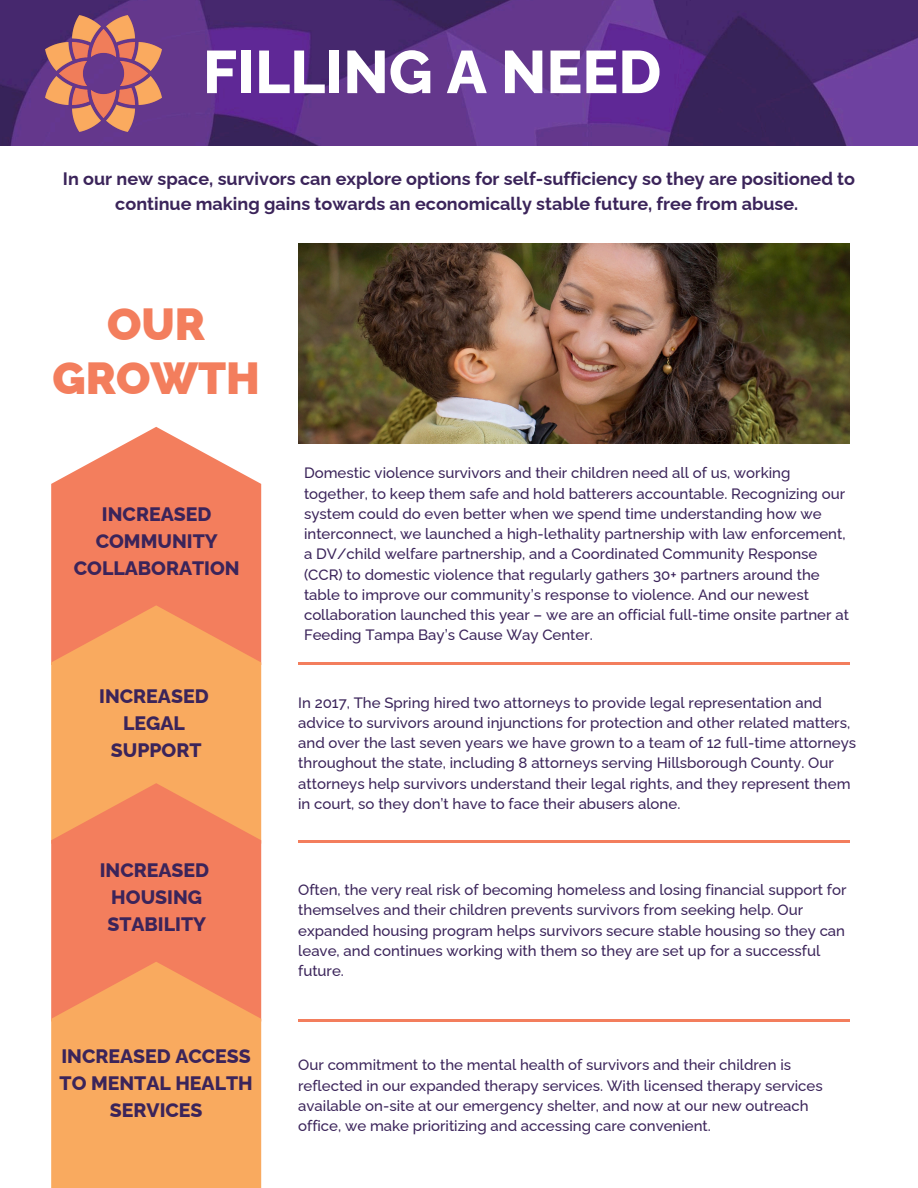
<style>
.page{position:relative;width:918px;height:1188px;background:#fff}
.page>*{position:absolute;margin:0;border:0;box-sizing:border-box;transform-origin:0 0}
.t1{font:800 60px "Raleway";color:#fff}
.t2{font:900 45px/54px "Raleway";color:#f37e5d;text-align:center}
.t3{font:800 19.5px/27px "Raleway";color:#3b245a;text-align:center}
.t4{font:700 18px/24.8px "Raleway";color:#3b245a;text-align:center}
.t5{font:500 15px/20.2px "Raleway";color:#3b245a}
</style>
<div class="page">
<img style="left:0;top:0;width:918px;height:145px">
<svg style="left:51px;top:427px;width:210px;height:178px;fill:#f37e5d"></svg>
<svg style="left:51px;top:605px;width:210px;height:178px;background:#f8a35f"></svg>
<svg style="left:51px;top:783px;width:210px;height:179px;background:#f3855d"></svg>
<svg style="left:51px;top:962px;width:210px;height:226px;background:#f8a45e"></svg>
<hr style="left:298px;top:663px;width:551px;height:2px;background:#f37e5d">
<hr style="left:298px;top:840px;width:551px;height:3px;background:#f37e5d">
<hr style="left:298px;top:1019px;width:551px;height:2px;background:#f37e5d">
<img style="left:298px;top:244px;width:551px;height:199px">
<img style="left:45px;top:15px;width:116px;height:116px">
<h4 class="t1" style="left:203px;top:37px;width:460px">FILLING A NEED</h4>
<h2 class="t4" style="left:63px;top:167px;width:794px">In our new space, survivors can explore options for self-sufficiency so they are positioned to continue making gains towards an economically stable future, free from abuse.</h2>
<h3 class="t2" style="left:52px;top:297px;width:209px">OUR<br>GROWTH</h3>
<p class="t3" style="left:74px;top:501px;width:167px">INCREASED<br>COMMUNITY<br>COLLABORATION</p>
<p class="t3" style="left:99px;top:682px;width:111px">INCREASED<br>LEGAL<br>SUPPORT</p>
<p class="t3" style="left:100px;top:856px;width:111px">INCREASED<br>HOUSING<br>STABILITY</p>
<p class="t3" style="left:60px;top:1043px;width:195px">INCREASED ACCESS<br>TO MENTAL HEALTH<br>SERVICES</p>
<h1 class="t5" style="left:304px;top:463px;width:546px">Domestic violence survivors and their children need all of us, working together, to keep them safe and hold batterers accountable. Recognizing our system could do even better when we spend time understanding how we interconnect, we launched a high-lethality partnership with law enforcement, a DV/child welfare partnership, and a Coordinated Community Response (CCR) to domestic violence that regularly gathers 30+ partners around the table to improve our community’s response to violence. And our newest collaboration launched this year – we are an official full-time onsite partner at Feeding Tampa Bay’s Cause Way Center.</h1>
<h3 class="t5" style="left:298px;top:692px;width:560px">In 2017, The Spring hired two attorneys to provide legal representation and advice to survivors around injunctions for protection and other related matters, and over the last seven years we have grown to a team of 12 full-time attorneys throughout the state, including 8 attorneys serving Hillsborough County. Our attorneys help survivors understand their legal rights, and they represent them in court, so they don’t have to face their abusers alone.</h3>
<h3 class="t5" style="left:298px;top:880px;width:550px">Often, the very real risk of becoming homeless and losing financial support for themselves and their children prevents survivors from seeking help. Our expanded housing program helps survivors secure stable housing so they can leave, and continues working with them so they are set up for a successful future.</h3>
<h3 class="t5" style="left:298px;top:1055px;width:526px">Our commitment to the mental health of survivors and their children is reflected in our expanded therapy services. With licensed therapy services available on-site at our emergency shelter, and now at our new outreach office, we make prioritizing and accessing care convenient.</h3>
</div>
